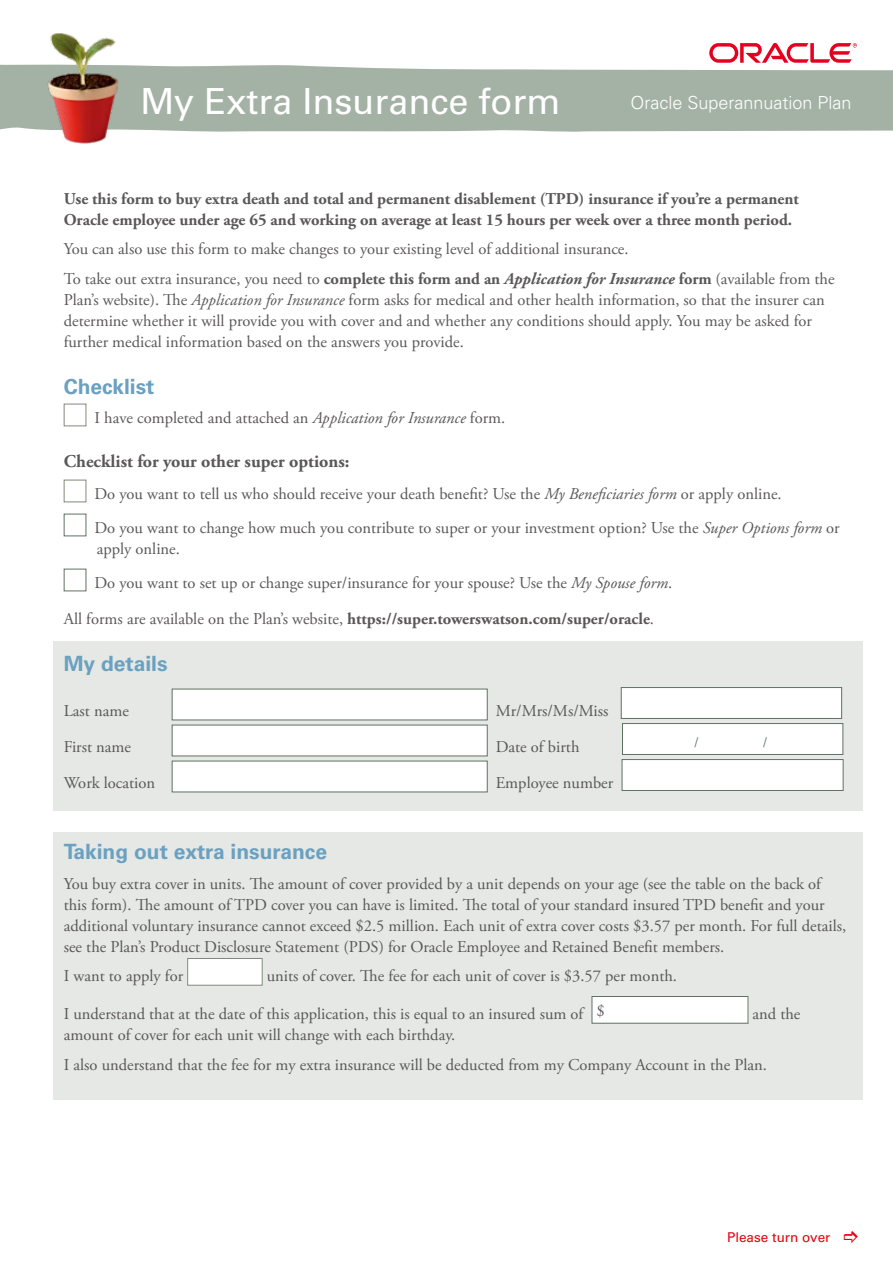
<style>
.page{position:relative;width:893px;height:1263px;background:#fff}
.page>*{position:absolute;margin:0;border:0;box-sizing:border-box;transform-origin:0 0}
.t1{font:36px "Univers LT";color:#fff}
.t2{font:700 21px "Univers LT";color:#6aa0c0}
.t3{font:700 18px "Adobe Garamond Pro";color:#5a5757}
.t4{font:300 18px "Univers LT";color:#fff}
.t5{font:16.5px/21px "Adobe Garamond Pro";color:#5a5757}
.t6{font:700 16.5px/21px "Adobe Garamond Pro";color:#5a5757}
.t7{font:14.25px "Adobe Garamond Pro";color:#5f7262}
.t8{font:13.5px "Univers LT";color:#e60013}
.s1{font-weight:700}
.s2{font-weight:700;font-style:italic}
.s3{font-style:italic}
.s4{font-weight:400}
</style>
<div class="page">
<div style="left:53px;top:641px;width:810px;height:170px;background:#e5e8e4"></div>
<div style="left:64px;top:404px;width:22px;height:22px;background:#fff;border:1px solid #818a7b"></div>
<div style="left:64px;top:480px;width:22px;height:22px;background:#fff;border:1px solid #818a7b"></div>
<div style="left:172px;top:689px;width:316px;height:31px;background:#fff"></div>
<div style="left:621px;top:687px;width:221px;height:32px;background:#fff;border:1px solid #5f7262"></div>
<div style="left:172px;top:725px;width:316px;height:31px;background:#fff"></div>
<div style="left:622px;top:723px;width:221px;height:31px;background:#fff"></div>
<div style="left:622px;top:723px;width:221px;height:32px;border:1px solid #5f7262"></div>
<div style="left:172px;top:761px;width:316px;height:31px;background:#fff"></div>
<div style="left:622px;top:759px;width:221px;height:32px;background:#fff;border:1px solid #5f7262"></div>
<div style="left:53px;top:832px;width:810px;height:268px;background:#e5e8e4"></div>
<div style="left:187px;top:958px;width:76px;height:27px;background:#fff;border:1px solid #818a7b"></div>
<div style="left:592px;top:996px;width:156px;height:27px;background:#fff"></div>
<div style="left:592px;top:996px;width:156px;height:27px;border:1px solid #5f7262"></div>
<svg style="left:0;top:64px;width:893px;height:68px;background:#abb8ac"></svg>
<svg style="left:709px;top:43px;width:148px;height:20px"></svg>
<img style="left:32px;top:33px;width:98px;height:111px">
<h1 class="t1" style="left:140px;top:80px;width:422px">My Extra Insurance form</h1>
<p class="t4" style="left:630px;top:92px;width:223px">Oracle Superannuation Plan</p>
<p class="t6" style="left:64px;top:189px;width:737px">Use this form to buy extra death and total and permanent disablement (TPD) insurance if you’re a permanent<br>Oracle employee under age 65 and working on average at least 15 hours per week over a three month period.</p>
<p class="t5" style="left:64px;top:235px;width:772px;line-height:29.5px">You can also use this form to make changes to your existing level of additional insurance.<br>To take out extra insurance, you need to <span class="s1">complete this form and an</span> <span class="s2">Application for Insurance</span> <span class="s1">form</span> (available from the</p>
<p class="t5" style="left:64px;top:290px;width:762px">Plan’s website). The <span class="s3">Application for Insurance</span> form asks for medical and other health information, so that the insurer can determine whether it will provide you with cover and and whether any conditions should apply. You may be asked for further medical information based on the answers you provide.</p>
<p class="t2" style="left:64px;top:374px;width:92px">Checklist</p>
<p class="t5" style="left:95px;top:408px;width:412px">I have completed and attached an <span class="s3">Application for Insurance</span> form.</p>
<p class="t3" style="left:64px;top:450px;width:287px">Checklist for your other super options:</p>
<p class="t5" style="left:95px;top:478px;width:747px;line-height:34px">Do you want to tell us who should receive your death benefit? Use the <span class="s3">My Beneficiaries form</span> or apply online.<br>Do you want to change how much you contribute to super or your investment option? Use the <span class="s3">Super Options form</span> or</p>
<p class="t5" style="left:95px;top:533px;width:579px;line-height:34px">apply online.<br>Do you want to set up or change super/insurance for your spouse? Use the <span class="s3">My Spouse form</span>.</p>
<p class="t6" style="left:64px;top:609px;width:592px"><span class="s4">All forms are available on the Plan’s website,</span> https://super.towerswatson.com/super/oracle<span class="s4">.</span></p>
<p class="t2" style="left:64px;top:651px;width:105px">My details</p>
<p class="t5" style="left:64px;top:701px;width:67px">Last name</p>
<p class="t5" style="left:496px;top:701px;width:114px">Mr/Mrs/Ms/Miss</p>
<p class="t5" style="left:64px;top:737px;width:69px">First name</p>
<p class="t5" style="left:496px;top:737px;width:85px">Date of birth</p>
<p class="t7" style="left:694px;top:734px;width:6px">/</p>
<p class="t7" style="left:763px;top:734px;width:6px">/</p>
<p class="t5" style="left:64px;top:773px;width:93px">Work location</p>
<p class="t5" style="left:496px;top:773px;width:119px">Employee number</p>
<p class="t2" style="left:64px;top:839px;width:265px">Taking out extra insurance</p>
<p class="t5" style="left:64px;top:873px;width:784px">You buy extra cover in units. The amount of cover provided by a unit depends on your age (see the table on the back of this form). The amount of TPD cover you can have is limited. The total of your standard insured TPD benefit and your additional voluntary insurance cannot exceed $2.5 million. Each unit of extra cover costs $3.57 per month. For full details, see the Plan’s Product Disclosure Statement (PDS) for Oracle Employee and Retained Benefit members.</p>
<p class="t5" style="left:64px;top:966px;width:121px">I want to apply for</p>
<p class="t5" style="left:267px;top:966px;width:412px">units of cover. The fee for each unit of cover is $3.57 per month.</p>
<p class="t5" style="left:64px;top:1004px;width:542px">I understand that at the date of this application, this is equal to an insured sum of $</p>
<p class="t5" style="left:752px;top:1004px;width:49px">and the</p>
<p class="t5" style="left:64px;top:1021px;width:705px;line-height:29.5px">amount of cover for each unit will change with each birthday.<br>I also understand that the fee for my extra insurance will be deducted from my Company Account in the Plan.</p>
<p class="t8" style="left:727px;top:1229px;width:105px">Please turn over</p>
</div>
